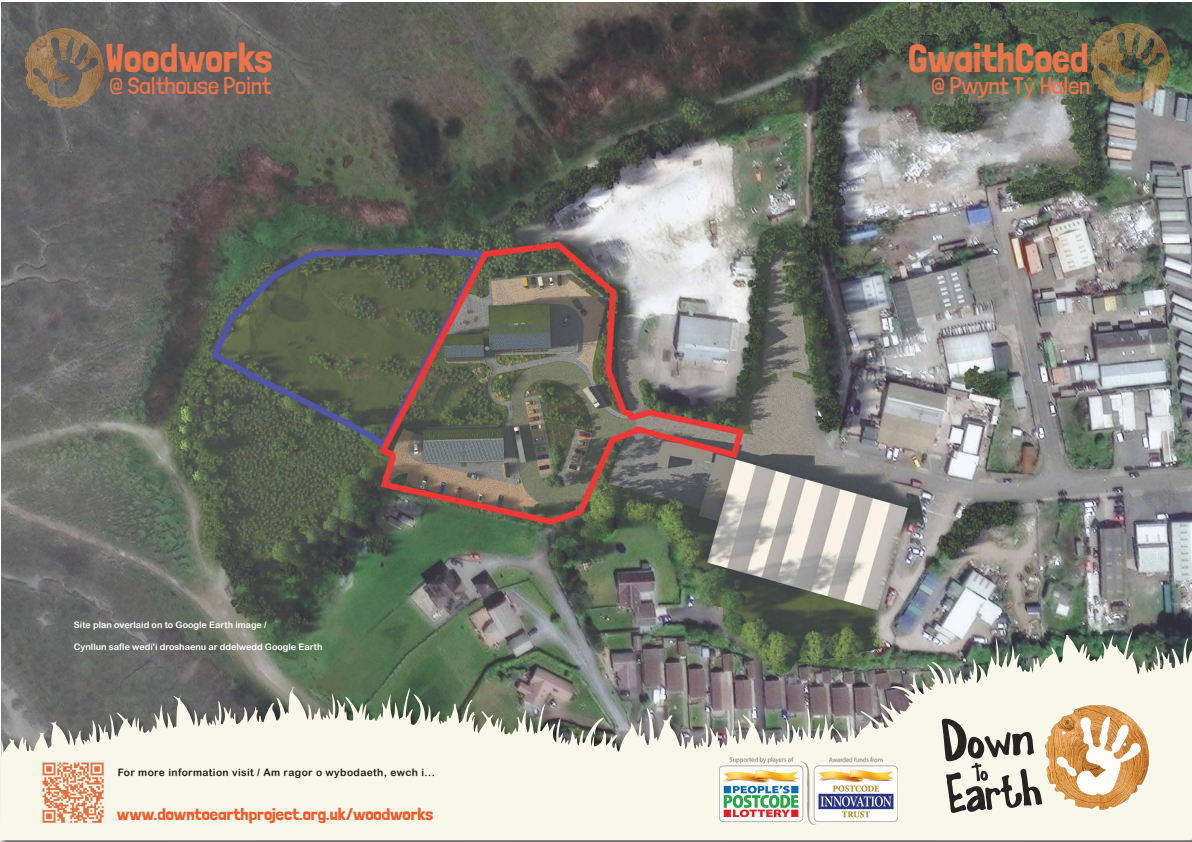
<style>
.page{position:relative;width:1192px;height:842px;background:#fff}
.page>*{position:absolute;margin:0;border:0;box-sizing:border-box;transform-origin:0 0}
.t1{font:40px "Londrina Solid";color:#eb744b}
.t2{font:300 24px "Londrina Solid";color:#eb744b}
.t3{font:16.65px "Londrina Solid";color:#f15a29;scale:1.1 1}
.t4{font:10.25px "Arial Rounded MT Bold";letter-spacing:.035em;color:#231f20}
.t5{font:9px "Arial Rounded MT Bold";color:#fff}
.s1{font-family:"Myriad Pro";font-weight:400}
</style>
<div class="page">
<img style="left:1px;top:2px;width:1191px;height:429px">
<img style="left:0;top:435px;width:1192px;height:405px">
<img style="left:1045px;top:705px;width:103px;height:104px">
<svg style="left:1056px;top:716px;width:85px;height:78px"></svg>
<svg style="left:941px;top:718px;width:102px;height:95px;background:#b7b6ac"></svg>
<img style="left:24px;top:28px;width:80px;height:81px">
<img style="left:1090px;top:23px;width:80px;height:80px">
<img style="left:41px;top:760px;width:64px;height:65px">
<img style="left:719px;top:758px;width:179px;height:66px">
<h1 class="t1" style="left:106px;top:35px;width:168px">Woodworks</h1>
<h2 class="t2" style="left:109px;top:71px;width:163px">@ Salthouse Point</h2>
<p class="t5" style="left:74px;top:619px;width:194px">Site plan overlaid on to Google Earth image /</p>
<p class="t5" style="left:74px;top:641px;width:250px">Cynllun safle wedi'i droshaenu ar ddelwedd Google Earth</p>
<p class="t4" style="left:118px;top:766px;width:319px">For more information visit / Am ragor o wybodaeth, ewch i...</p>
<h3 class="t3" style="left:117px;top:804px;width:289px">www.downtoearthproject.org.uk/woodworks</h3>
<h1 class="t1" style="left:908px;top:35px;width:182px">GwaithCoed</h1>
<h2 class="t2" style="left:931px;top:72px;width:160px">@ Pwynt T<span class="s1">ŷ</span> Halen</h2>
</div>
